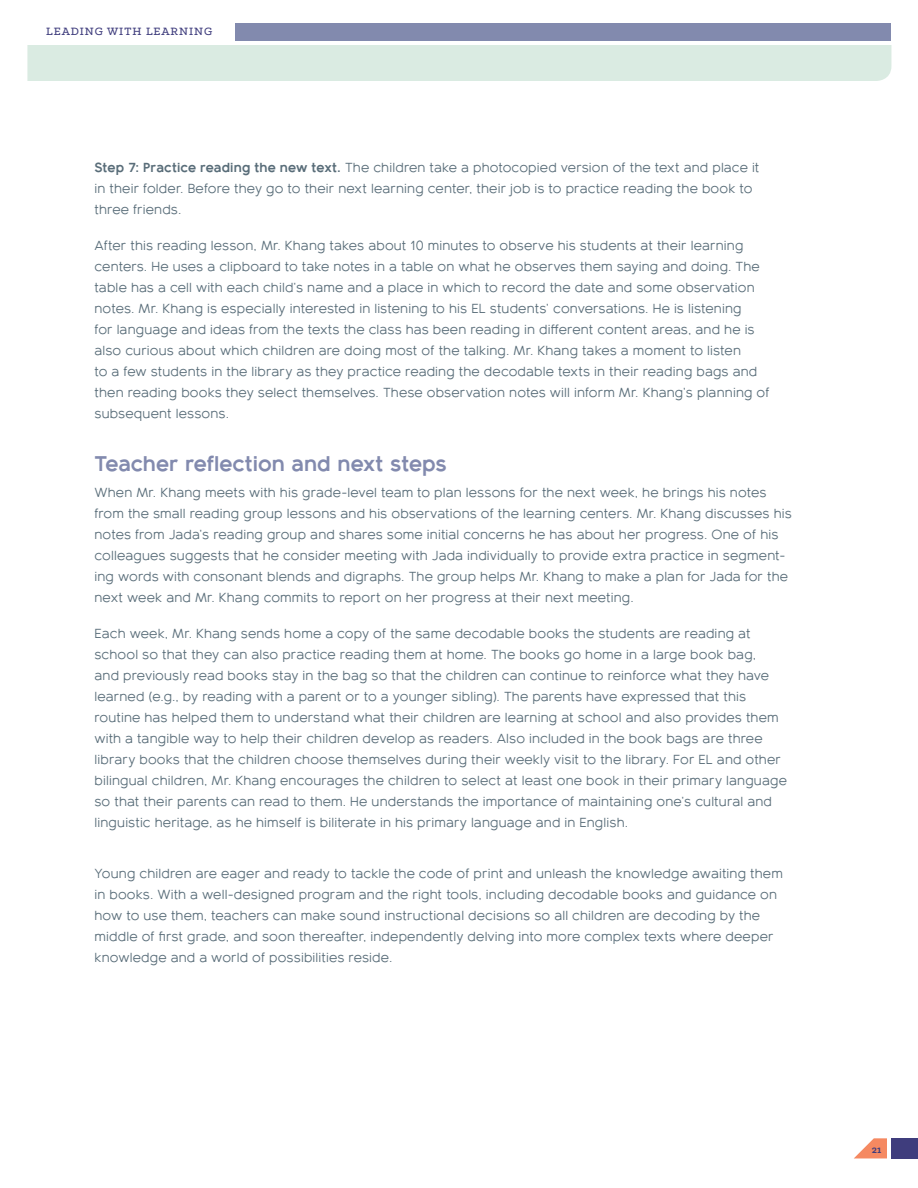
<style>
.page{position:relative;width:918px;height:1188px;background:#fff}
.page>*{position:absolute;margin:0;border:0;box-sizing:border-box;transform-origin:0 0}
.t1{font:700 20.7px "Bambino New";color:#828aae}
.Body{font:12.75px/21px "Bambino New";letter-spacing:.015em;color:#596d79}
.t2{font:500 12px "Klinic Slab";letter-spacing:.08em;color:#3f3d7d}
.t3{font:700 11.25px "Klinic Slab";color:#3f3d7d}
.s1{font-weight:700}
</style>
<div class="page">
<div style="left:27px;top:45px;width:864px;height:36px;background:#daebe2"></div>
<div style="left:236px;top:23px;width:655px;height:17px;background:#828aae"></div>
<svg style="left:854px;top:1138px;width:33px;height:20px"></svg>
<div style="left:891px;top:1138px;width:27px;height:20px;background:#3f3d7d"></div>
<p class="t2" style="left:46px;top:23px;width:168px">LEADING WITH LEARNING</p>
<p class="Body" style="left:94px;top:155px;width:667px"><span class="s1">Step 7: Practice reading the new text.</span> The children take a photocopied version of the text and place it in their folder. Before they go to their next learning center, their job is to practice reading the book to three friends.</p>
<p class="Body" style="left:94px;top:233px;width:677px">After this reading lesson, Mr. Khang takes about 10 minutes to observe his students at their learning centers. He uses a clipboard to take notes in a table on what he observes them saying and doing. The table has a cell with each child’s name and a place in which to record the date and some observation notes. Mr. Khang is especially interested in listening to his EL students’ conversations. He is listening<br>for language and ideas from the texts the class has been reading in different content areas, and he is also curious about which children are doing most of the talking. Mr. Khang takes a moment to listen<br>to a few students in the library as they practice reading the decodable texts in their reading bags and then reading books they select themselves. These observation notes will inform Mr. Khang’s planning of subsequent lessons.</p>
<h2 class="t1" style="left:94px;top:445px;width:354px">Teacher reflection and next steps</h2>
<p class="Body" style="left:94px;top:480px;width:699px">When Mr. Khang meets with his grade-level team to plan lessons for the next week, he brings his notes from the small reading group lessons and his observations of the learning centers. Mr. Khang discusses his notes from Jada’s reading group and shares some initial concerns he has about her progress. One of his colleagues suggests that he consider meeting with Jada individually to provide extra practice in segment&shy;ing words with consonant blends and digraphs. The group helps Mr. Khang to make a plan for Jada for the next week and Mr. Khang commits to report on her progress at their next meeting.</p>
<p class="Body" style="left:94px;top:621px;width:694px">Each week, Mr. Khang sends home a copy of the same decodable books the students are reading at school so that they can also practice reading them at home. The books go home in a large book bag,<br>and previously read books stay in the bag so that the children can continue to reinforce what they have learned (e.g., by reading with a parent or to a younger sibling). The parents have expressed that this routine has helped them to understand what their children are learning at school and also provides them with a tangible way to help their children develop as readers. Also included in the book bags are three library books that the children choose themselves during their weekly visit to the library. For EL and other bilingual children, Mr. Khang encourages the children to select at least one book in their primary language so that their parents can read to them. He understands the importance of maintaining one’s cultural and linguistic heritage, as he himself is biliterate in his primary language and in English.</p>
<p class="Body" style="left:94px;top:861px;width:690px">Young children are eager and ready to tackle the code of print and unleash the knowledge awaiting them in books. With a well-designed program and the right tools, including decodable books and guidance on how to use them, teachers can make sound instructional decisions so all children are decoding by the middle of first grade, and soon thereafter, independently delving into more complex texts where deeper knowledge and a world of possibilities reside.</p>
<p class="t3" style="left:872px;top:1142px;width:11px">21</p>
</div>
